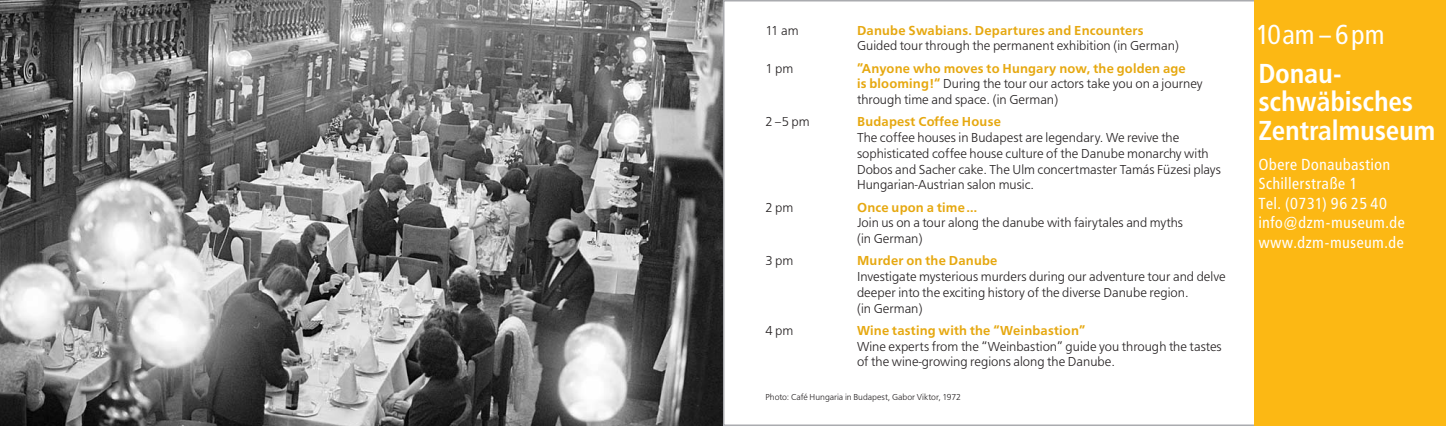
<style>
.page{position:relative;width:1446px;height:426px;background:#fff}
.page>*{position:absolute;margin:0;border:0;box-sizing:border-box;transform-origin:0 0}
.t1{font:700 27px/28.5px "Frutiger Condensed BQ";letter-spacing:.015em;color:#fff}
.t2{font:27px "Frutiger Condensed BQ";letter-spacing:.02em;color:#fff}
.t3{font:15.75px "Frutiger Condensed BQ";letter-spacing:.05em;color:#fff}
.t4{font:300 13.5px/15.8px "Frutus T";color:#231f20}
.t5{font:300 9px "Frutus T";color:#231f20}
.s1{font-weight:500;color:#e6a810}
</style>
<div class="page">
<div style="left:1254px;top:0;width:192px;height:425px;background:#fcb814"></div>
<img style="left:0;top:0;width:722px;height:425px">
<p class="t4" style="left:765px;top:23px;width:35px">11 am</p>
<p class="t4" style="left:857px;top:23px;width:323px"><span class="s1">Danube Swabians. Departures and Encounters<br></span>Guided tour through the permanent exhibition (in German)</p>
<p class="t4" style="left:765px;top:61px;width:29px">1 pm</p>
<p class="t4" style="left:857px;top:61px;width:347px"><span class="s1">”Anyone who moves to Hungary now, the golden age<br>is blooming!“</span> During the tour our actors take you on a journey through time and space. (in German)</p>
<p class="t4" style="left:765px;top:115px;width:46px">2 –5 pm</p>
<p class="t4" style="left:857px;top:115px;width:365px"><span class="s1">Budapest Coffee House<br></span>The coffee houses in Budapest are legendary. We revive the sophisticated coffee house culture of the Danube monarchy with Dobos and Sacher cake. The Ulm concertmaster Tamás Füzesi plays Hungarian-Austrian salon music.</p>
<p class="t4" style="left:765px;top:200px;width:29px">2 pm</p>
<p class="t4" style="left:857px;top:200px;width:327px"><span class="s1">Once upon a time…<br></span>Join us on a tour along the danube with fairytales and myths (in German)</p>
<p class="t4" style="left:765px;top:253px;width:29px">3 pm</p>
<p class="t4" style="left:857px;top:253px;width:370px"><span class="s1">Murder on the Danube<br></span>Investigate mysterious murders during our adventure tour and delve deeper into the exciting history of the diverse Danube region.<br>(in German)</p>
<p class="t4" style="left:765px;top:323px;width:29px">4 pm</p>
<p class="t4" style="left:857px;top:323px;width:366px"><span class="s1">Wine tasting with the “Weinbastion”<br></span>Wine experts from the “Weinbastion” guide you through the tastes of the wine-growing regions along the Danube.</p>
<p class="t5" style="left:765px;top:393px;width:197px">Photo: Café Hungaria in Budapest, Gabor Viktor, 1972</p>
<p class="t2" style="left:1256px;top:23px;width:130px">10am – 6pm</p>
<p class="t1" style="left:1259px;top:61px;width:178px">Donau&shy;schwäbisches<br>Zentral museum</p>
<p class="t3" style="left:1259px;top:157px;width:133px">Obere Donaubastion</p>
<p class="t3" style="left:1259px;top:177px;width:100px">Schillerstraße 1</p>
<p class="t3" style="left:1259px;top:196px;width:130px">Tel. (0731) 96 25 40</p>
<p class="t3" style="left:1259px;top:216px;width:147px">info@dzm-museum.de</p>
<p class="t3" style="left:1259px;top:235px;width:146px">www.dzm-museum.de</p>
</div>
